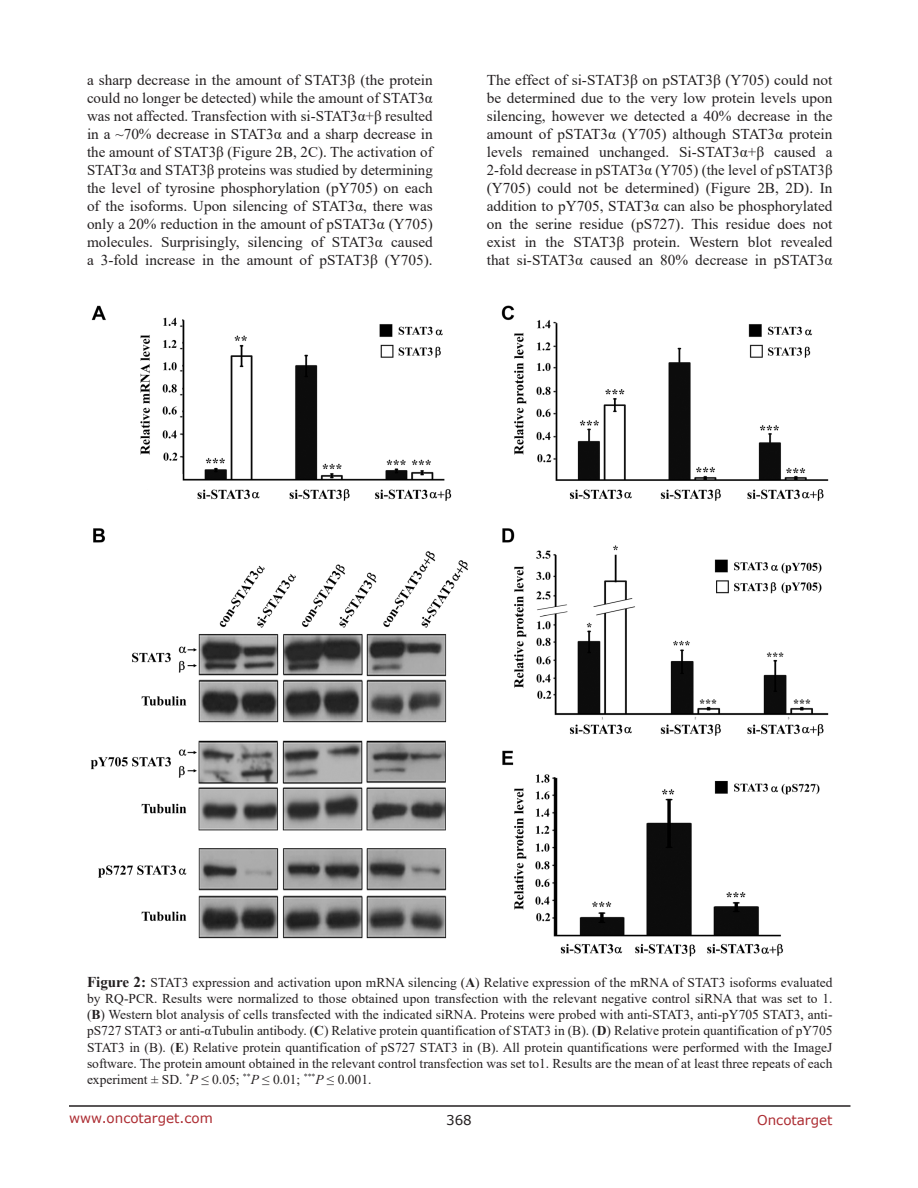
<style>
.page{position:relative;width:918px;height:1188px;background:#fff}
.page>*{position:absolute;margin:0;border:0;box-sizing:border-box;transform-origin:0 0}
.BodyText{font:15px/18px "Times New Roman";color:#231f20;text-align:justify}
.FigureText{font:13.5px/16.2px "Times New Roman";color:#231f20;text-align:justify}
.t1{font:13.5px "Verdana";color:#ac2b31}
.t2{font:13.5px "Verdana";color:#231f20}
.s1{font-weight:700;font-size:15px}
.s2{font-weight:700}
.s3{font-style:italic}
</style>
<div class="page">
<hr style="left:69px;top:1105px;width:781px;height:2px;background:#231f20">
<img style="left:90px;top:305px;width:739px;height:652px">
<p class="BodyText" style="left:87px;top:71px;width:347px">a sharp decrease in the amount of STAT3β (the protein could no longer be detected) while the amount of STAT3α was not affected. Transfection with si-STAT3α+β resulted in a ~70% decrease in STAT3α and a sharp decrease in the amount of STAT3β (Figure 2B, 2C). The activation of STAT3α and STAT3β proteins was studied by determining the level of tyrosine phosphorylation (pY705) on each of the isoforms. Upon silencing of STAT3α, there was only a 20% reduction in the amount of pSTAT3α (Y705) molecules. Surprisingly, silencing of STAT3α caused a 3-fold increase in the amount of pSTAT3β (Y705).</p>
<p class="BodyText" style="left:487px;top:71px;width:347px">The effect of si-STAT3β on pSTAT3β (Y705) could not be determined due to the very low protein levels upon silencing, however we detected a 40% decrease in the amount of pSTAT3α (Y705) although STAT3α protein levels remained unchanged. Si-STAT3α+β caused a 2-fold decrease in pSTAT3α (Y705) (the level of pSTAT3β (Y705) could not be determined) (Figure 2B, 2D). In addition to pY705, STAT3α can also be phosphorylated on the serine residue (pS727). This residue does not exist in the STAT3β protein. Western blot revealed that si-STAT3α caused an 80% decrease in pSTAT3α</p>
<p class="FigureText" style="left:87px;top:974px;width:747px"><span class="s1">Figure 2:</span> STAT3 expression and activation upon mRNA silencing (<span class="s2">A</span>) Relative expression of the mRNA of STAT3 isoforms evaluated by RQ-PCR. Results were normalized to those obtained upon transfection with the relevant negative control siRNA that was set to 1. (<span class="s2">B</span>) Western blot analysis of cells transfected with the indicated siRNA. Proteins were probed with anti-STAT3, anti-pY705 STAT3, anti&shy;pS727 STAT3 or anti-αTubulin antibody. (<span class="s2">C</span>) Relative protein quantification of STAT3 in (B). (<span class="s2">D</span>) Relative protein quantification of pY705<br>STAT3 in (B). (<span class="s2">E</span>) Relative protein quantification of pS727 STAT3 in (B). All protein quantifications were performed with the ImageJ software. The protein amount obtained in the relevant control transfection was set to1. Results are the mean of at least three repeats of each experiment ± SD. <sup>*</sup><span class="s3">P</span> ≤ 0.05; <sup>**</sup><span class="s3">P</span> ≤ 0.01; <sup>***</sup><span class="s3">P</span> ≤ 0.001.</p>
<p class="t1" style="left:69px;top:1109px;width:145px">www.oncotarget.com</p>
<p class="t2" style="left:446px;top:1111px;width:27px">368</p>
<p class="t1" style="left:757px;top:1111px;width:77px">Oncotarget</p>
</div>
